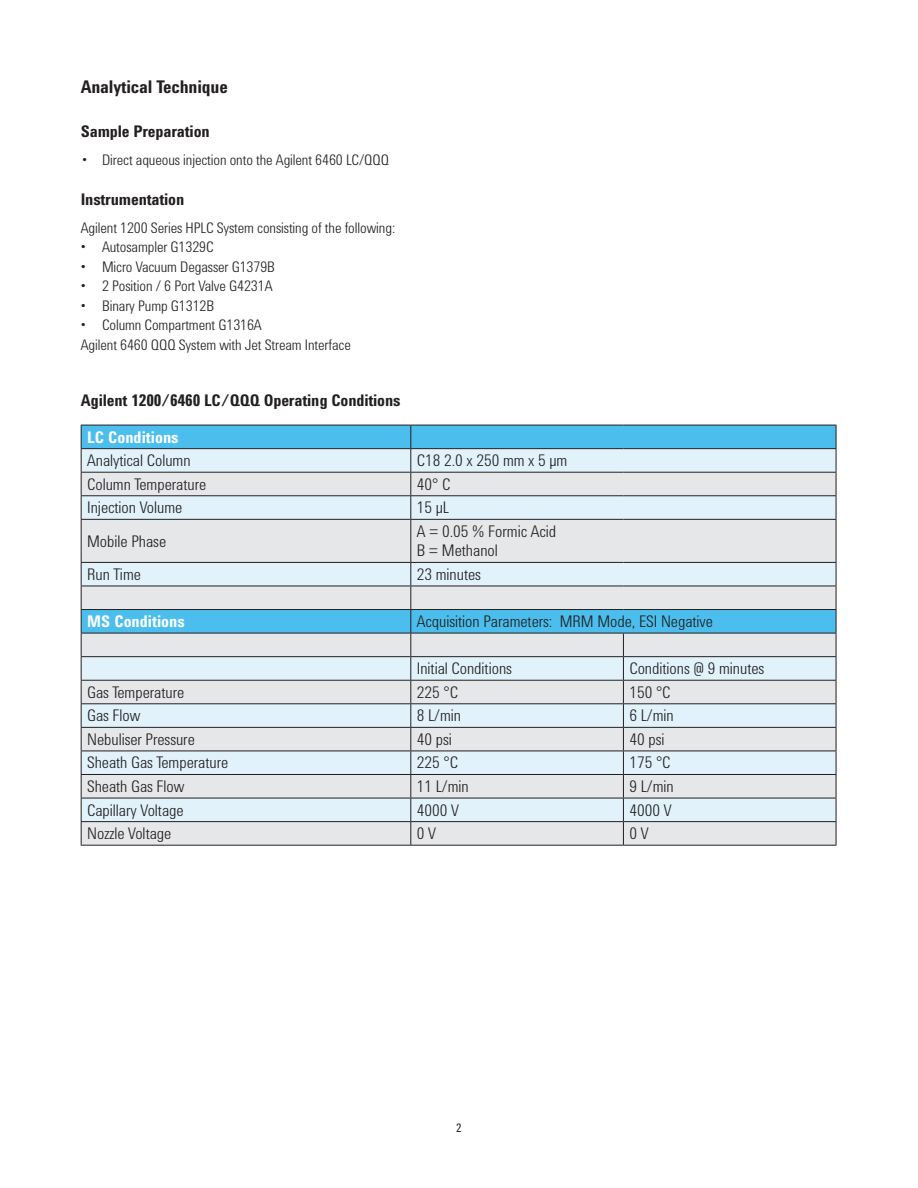
<style>
.page{position:relative;width:918px;height:1188px;background:#fff}
.page>*{position:absolute;margin:0;border:0;box-sizing:border-box;transform-origin:0 0}
.t1{font:700 18px "Agilent Condensed CFF";letter-spacing:-.01em;color:#231f20}
.t2{font:300 16.5px/19.5px "Agilent Condensed CFF";color:#231f20}
.t3{font:700 16.5px "Agilent Condensed CFF";letter-spacing:-.01em;color:#231f20}
.t4{font:700 16.5px "Agilent Condensed CFF";color:#fff}
.t5{font:300 15px/19.5px "Agilent Condensed CFF";letter-spacing:-.005em;color:#231f20}
.t6{font:12px "Agilent Condensed CFF";color:#231f20}
</style>
<div class="page">
<div style="left:82px;top:426px;width:754px;height:22px;background:#4bbeed"></div>
<svg style="left:82px;top:449px;width:754px;height:23px;background:#ddedf6"></svg>
<svg style="left:82px;top:473px;width:754px;height:372px;background:#d8e6ed"></svg>
<hr style="left:81px;top:425px;width:330px;height:1px;background:#231f20">
<hr style="left:411px;top:425px;width:212px;height:1px;background:#231f20">
<hr style="left:623px;top:425px;width:213px;height:1px;background:#231f20">
<hr style="left:81px;top:448px;width:330px;height:1px;background:#231f20">
<hr style="left:411px;top:448px;width:212px;height:1px;background:#231f20">
<hr style="left:623px;top:448px;width:213px;height:1px;background:#231f20">
<hr style="left:81px;top:472px;width:330px;height:1px;background:#231f20">
<hr style="left:411px;top:472px;width:212px;height:1px;background:#231f20">
<hr style="left:623px;top:472px;width:213px;height:1px;background:#231f20">
<hr style="left:81px;top:495px;width:330px;height:1px;background:#231f20">
<hr style="left:411px;top:495px;width:212px;height:1px;background:#231f20">
<hr style="left:623px;top:495px;width:213px;height:1px;background:#231f20">
<hr style="left:81px;top:519px;width:330px;height:1px;background:#231f20">
<hr style="left:411px;top:519px;width:212px;height:1px;background:#231f20">
<hr style="left:623px;top:519px;width:213px;height:1px;background:#231f20">
<hr style="left:81px;top:562px;width:330px;height:1px;background:#231f20">
<hr style="left:411px;top:562px;width:212px;height:1px;background:#231f20">
<hr style="left:623px;top:562px;width:213px;height:1px;background:#231f20">
<hr style="left:81px;top:586px;width:330px;height:1px;background:#231f20">
<hr style="left:411px;top:586px;width:212px;height:1px;background:#231f20">
<hr style="left:623px;top:586px;width:213px;height:1px;background:#231f20">
<hr style="left:81px;top:609px;width:330px;height:1px;background:#231f20">
<hr style="left:411px;top:609px;width:212px;height:1px;background:#231f20">
<hr style="left:623px;top:609px;width:213px;height:1px;background:#231f20">
<hr style="left:81px;top:633px;width:330px;height:1px;background:#231f20">
<hr style="left:411px;top:633px;width:212px;height:1px;background:#231f20">
<hr style="left:623px;top:633px;width:213px;height:1px;background:#231f20">
<hr style="left:81px;top:656px;width:330px;height:1px;background:#231f20">
<hr style="left:411px;top:656px;width:212px;height:1px;background:#231f20">
<hr style="left:623px;top:656px;width:213px;height:1px;background:#231f20">
<hr style="left:81px;top:680px;width:330px;height:1px;background:#231f20">
<hr style="left:411px;top:680px;width:212px;height:1px;background:#231f20">
<hr style="left:623px;top:680px;width:213px;height:1px;background:#231f20">
<hr style="left:81px;top:703px;width:330px;height:1px;background:#231f20">
<hr style="left:411px;top:703px;width:212px;height:1px;background:#231f20">
<hr style="left:623px;top:703px;width:213px;height:1px;background:#231f20">
<hr style="left:81px;top:727px;width:330px;height:1px;background:#231f20">
<hr style="left:411px;top:727px;width:212px;height:1px;background:#231f20">
<hr style="left:623px;top:727px;width:213px;height:1px;background:#231f20">
<hr style="left:81px;top:751px;width:330px;height:1px;background:#231f20">
<hr style="left:411px;top:751px;width:212px;height:1px;background:#231f20">
<hr style="left:623px;top:751px;width:213px;height:1px;background:#231f20">
<hr style="left:81px;top:774px;width:330px;height:1px;background:#231f20">
<hr style="left:411px;top:774px;width:212px;height:1px;background:#231f20">
<hr style="left:623px;top:774px;width:213px;height:1px;background:#231f20">
<hr style="left:81px;top:798px;width:330px;height:1px;background:#231f20">
<hr style="left:411px;top:798px;width:212px;height:1px;background:#231f20">
<hr style="left:623px;top:798px;width:213px;height:1px;background:#231f20">
<hr style="left:81px;top:821px;width:330px;height:1px;background:#231f20">
<hr style="left:411px;top:821px;width:212px;height:1px;background:#231f20">
<hr style="left:623px;top:821px;width:213px;height:1px;background:#231f20">
<hr style="left:81px;top:845px;width:330px;height:1px;background:#231f20">
<hr style="left:411px;top:845px;width:212px;height:1px;background:#231f20">
<hr style="left:623px;top:845px;width:213px;height:1px;background:#231f20">
<svg style="left:81px;top:425px;width:1px;height:94px"></svg>
<hr style="left:81px;top:520px;width:1px;height:42px;background:#231f20">
<svg style="left:81px;top:563px;width:1px;height:282px"></svg>
<svg style="left:410px;top:425px;width:1px;height:94px"></svg>
<svg style="left:836px;top:425px;width:1px;height:94px"></svg>
<hr style="left:410px;top:520px;width:1px;height:42px;background:#231f20">
<hr style="left:836px;top:520px;width:1px;height:42px;background:#231f20">
<svg style="left:410px;top:563px;width:1px;height:282px"></svg>
<svg style="left:623px;top:633px;width:1px;height:212px"></svg>
<svg style="left:836px;top:563px;width:1px;height:282px"></svg>
<p class="t1" style="left:81px;top:74px;width:149px">Analytical Technique</p>
<p class="t3" style="left:81px;top:118px;width:130px">Sample Preparation</p>
<p class="t5" style="left:82px;top:148px;width:308px">• Direct aqueous injection onto the Agilent 6460 LC/QQQ</p>
<p class="t3" style="left:81px;top:187px;width:105px">Instrumentation</p>
<p class="t5" style="left:81px;top:217px;width:316px">Agilent 1200 Series HPLC System consisting of the following:</p>
<p class="t5" style="left:81px;top:236px;width:134px">• Autosampler G1329C</p>
<p class="t5" style="left:81px;top:256px;width:196px">• Micro Vacuum Degasser G1379B</p>
<p class="t5" style="left:81px;top:275px;width:193px">• 2 Position / 6 Port Valve G4231A</p>
<p class="t5" style="left:81px;top:295px;width:135px">• Binary Pump G1312B</p>
<p class="t5" style="left:81px;top:314px;width:272px">• Column Compartment G1316A<br>Agilent 6460 QQQ System with Jet Stream Interface</p>
<p class="t3" style="left:81px;top:388px;width:321px">Agilent 1200/6460 LC/QQQ Operating Conditions</p>
<p class="t4" style="left:87px;top:425px;width:93px">LC Conditions</p>
<p class="t2" style="left:87px;top:449px;width:105px">Analytical Column</p>
<p class="t2" style="left:417px;top:449px;width:152px">C18 2.0 x 250 mm x 5 µm</p>
<p class="t2" style="left:87px;top:473px;width:121px">Column Temperature</p>
<p class="t2" style="left:417px;top:473px;width:35px">40° C</p>
<p class="t2" style="left:87px;top:497px;width:97px">Injection Volume</p>
<p class="t2" style="left:417px;top:497px;width:34px">15 µL</p>
<p class="t2" style="left:87px;top:530px;width:80px">Mobile Phase</p>
<p class="t2" style="left:417px;top:520px;width:141px">A = 0.05 % Formic Acid<br>B = Methanol</p>
<p class="t2" style="left:87px;top:563px;width:55px">Run Time</p>
<p class="t2" style="left:417px;top:563px;width:66px">23 minutes</p>
<p class="t4" style="left:87px;top:609px;width:99px">MS Conditions</p>
<p class="t2" style="left:417px;top:610px;width:298px">Acquisition Parameters: MRM Mode, ESI Negative</p>
<p class="t2" style="left:417px;top:657px;width:97px">Initial Conditions</p>
<p class="t2" style="left:629px;top:657px;width:136px">Conditions @ 9 minutes</p>
<p class="t2" style="left:87px;top:681px;width:99px">Gas Temperature</p>
<p class="t2" style="left:417px;top:681px;width:43px">225 °C</p>
<p class="t2" style="left:629px;top:681px;width:43px">150 °C</p>
<p class="t2" style="left:87px;top:705px;width:55px">Gas Flow</p>
<p class="t2" style="left:417px;top:705px;width:46px">8 L/min</p>
<p class="t2" style="left:629px;top:705px;width:46px">6 L/min</p>
<p class="t2" style="left:87px;top:728px;width:109px">Nebuliser Pressure</p>
<p class="t2" style="left:417px;top:728px;width:37px">40 psi</p>
<p class="t2" style="left:629px;top:728px;width:37px">40 psi</p>
<p class="t2" style="left:87px;top:752px;width:143px">Sheath Gas Temperature</p>
<p class="t2" style="left:417px;top:752px;width:43px">225 °C</p>
<p class="t2" style="left:629px;top:752px;width:43px">175 °C</p>
<p class="t2" style="left:87px;top:775px;width:99px">Sheath Gas Flow</p>
<p class="t2" style="left:417px;top:775px;width:53px">11 L/min</p>
<p class="t2" style="left:629px;top:775px;width:46px">9 L/min</p>
<p class="t2" style="left:87px;top:799px;width:98px">Capillary Voltage</p>
<p class="t2" style="left:417px;top:799px;width:44px">4000 V</p>
<p class="t2" style="left:629px;top:799px;width:44px">4000 V</p>
<p class="t2" style="left:87px;top:822px;width:86px">Nozzle Voltage</p>
<p class="t2" style="left:417px;top:822px;width:21px">0 V</p>
<p class="t2" style="left:629px;top:822px;width:21px">0 V</p>
<p class="t6" style="left:456px;top:1119px;width:7px">2</p>
</div>
